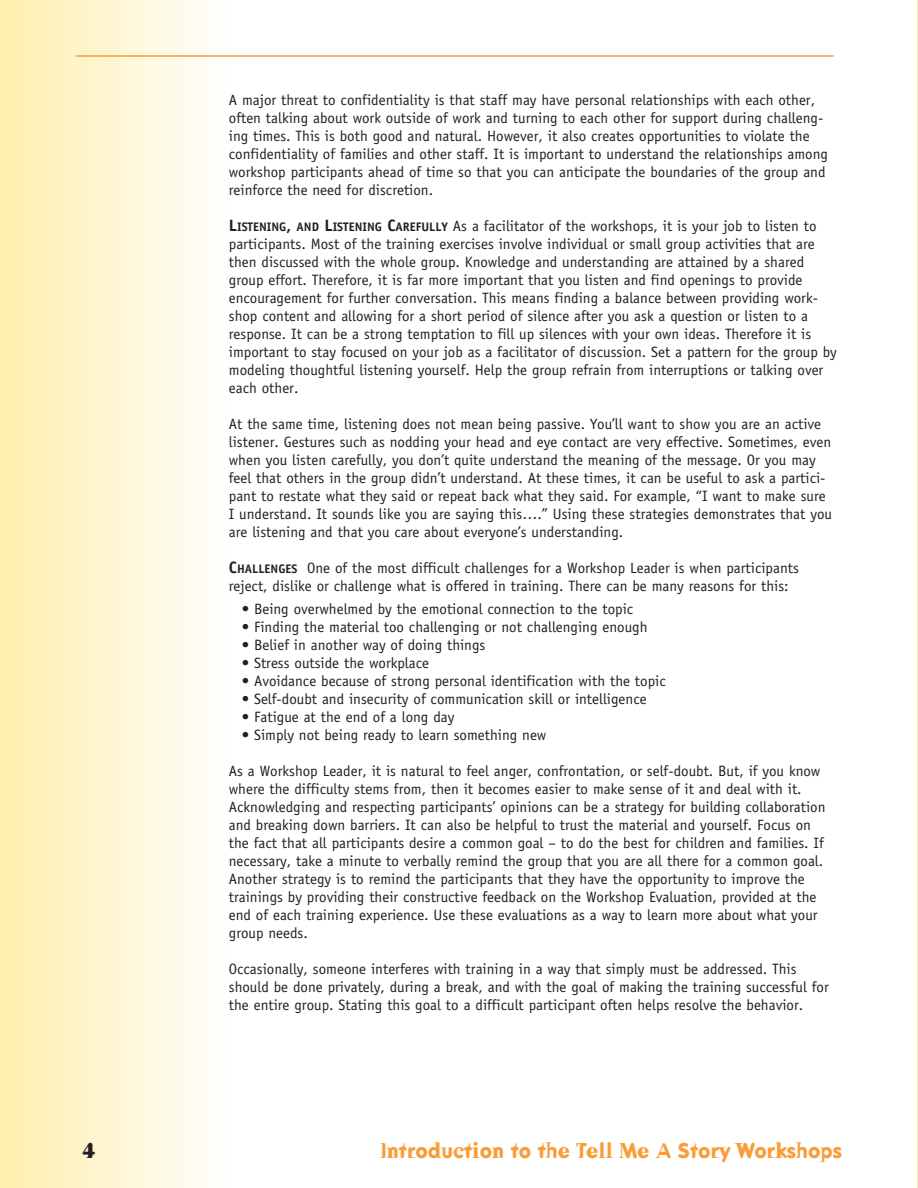
<style>
.page{position:relative;width:918px;height:1188px;background:#fff}
.page>*{position:absolute;margin:0;border:0;box-sizing:border-box;transform-origin:0 0}
.t1{font:700 21px "Dead History";color:#f89d38}
.t2{font:700 21px "Dead History";color:#231f20}
.t3{font:15px/18px "Officina Sans";color:#231f20}
.s1{font-weight:700;font-size:16.5px}
.s2{font-weight:700;font-size:12.3px}
</style>
<div class="page">
<hr style="left:917px;top:0;width:1px;height:1188px;background:#fea">
<div style="left:0;top:0;width:231px;height:1188px;background:linear-gradient(to right,#ffeeac,#fefefd)"></div>
<hr style="left:76px;top:55px;width:758px;height:2px;background:#f89d38">
<p class="t3" style="left:229px;top:91px;width:601px">A major threat to confidentiality is that staff may have personal relationships with each other, often talking about work outside of work and turning to each other for support during challeng&shy;ing times. This is both good and natural. However, it also creates opportunities to violate the confidentiality of families and other staff. It is important to understand the relationships among workshop participants ahead of time so that you can anticipate the boundaries of the group and reinforce the need for discretion.</p>
<p class="t3" style="left:229px;top:217px;width:610px"><span class="s1">L</span><span class="s2">ISTENING</span><span class="s1">,</span> <span class="s2">AND</span> <span class="s1">L</span><span class="s2">ISTENING</span> <span class="s1">C</span><span class="s2">AREFULLY</span> As a facilitator of the workshops, it is your job to listen to participants. Most of the training exercises involve individual or small group activities that are then discussed with the whole group. Knowledge and understanding are attained by a shared group effort. Therefore, it is far more important that you listen and find openings to provide encouragement for further conversation. This means finding a balance between providing work&shy;shop content and allowing for a short period of silence after you ask a question or listen to a response. It can be a strong temptation to fill up silences with your own ideas. Therefore it is important to stay focused on your job as a facilitator of discussion. Set a pattern for the group by modeling thoughtful listening yourself. Help the group refrain from interruptions or talking over each other.</p>
<p class="t3" style="left:229px;top:415px;width:605px">At the same time, listening does not mean being passive. You’ll want to show you are an active listener. Gestures such as nodding your head and eye contact are very effective. Sometimes, even when you listen carefully, you don’t quite understand the meaning of the message. Or you may feel that others in the group didn’t understand. At these times, it can be useful to ask a partici&shy;pant to restate what they said or repeat back what they said. For example, “I want to make sure I understand. It sounds like you are saying this….” Using these strategies demonstrates that you are listening and that you care about everyone’s understanding.</p>
<p class="t3" style="left:229px;top:559px;width:572px"><span class="s1">C</span><span class="s2">HALLENGES</span> One of the most difficult challenges for a Workshop Leader is when participants reject, dislike or challenge what is offered in training. There can be many reasons for this:</p>
<p class="t3" style="left:242px;top:600px;width:393px">• Being overwhelmed by the emotional connection to the topic</p>
<p class="t3" style="left:242px;top:618px;width:407px">• Finding the material too challenging or not challenging enough</p>
<p class="t3" style="left:242px;top:636px;width:245px">• Belief in another way of doing things</p>
<p class="t3" style="left:242px;top:654px;width:189px">• Stress outside the workplace</p>
<p class="t3" style="left:242px;top:672px;width:426px">• Avoidance because of strong personal identification with the topic</p>
<p class="t3" style="left:242px;top:690px;width:406px">• Self-doubt and insecurity of communication skill or intelligence</p>
<p class="t3" style="left:242px;top:708px;width:214px">• Fatigue at the end of a long day</p>
<p class="t3" style="left:242px;top:726px;width:306px">• Simply not being ready to learn something new</p>
<p class="t3" style="left:229px;top:762px;width:598px">As a Workshop Leader, it is natural to feel anger, confrontation, or self-doubt. But, if you know where the difficulty stems from, then it becomes easier to make sense of it and deal with it.<br>Acknowledging and respecting participants’ opinions can be a strategy for building collaboration and breaking down barriers. It can also be helpful to trust the material and yourself. Focus on the fact that all participants desire a common goal – to do the best for children and families. If necessary, take a minute to verbally remind the group that you are all there for a common goal.<br>Another strategy is to remind the participants that they have the opportunity to improve the trainings by providing their constructive feedback on the Workshop Evaluation, provided at the end of each training experience. Use these evaluations as a way to learn more about what your group needs.</p>
<p class="t3" style="left:229px;top:960px;width:601px">Occasionally, someone interferes with training in a way that simply must be addressed. This should be done privately, during a break, and with the goal of making the training successful for the entire group. Stating this goal to a difficult participant often helps resolve the behavior.</p>
<h1 class="t2" style="left:83px;top:1136px;width:15px">4</h1>
<h1 class="t1" style="left:380px;top:1136px;width:463px">Introduction to the Tell Me A Story Workshops</h1>
</div>
